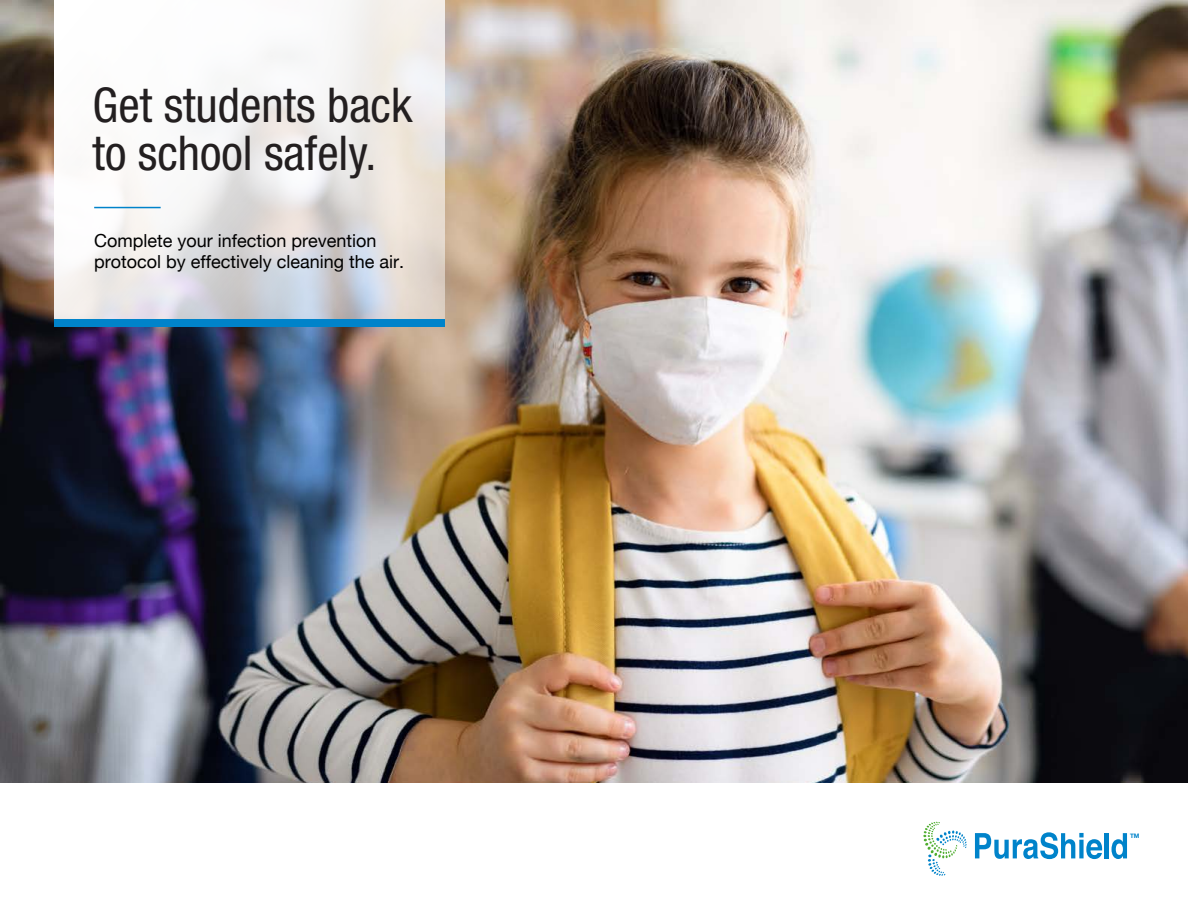
<style>
.page{position:relative;width:1188px;height:918px;background:#fff}
.page>*{position:absolute;margin:0;border:0;box-sizing:border-box;transform-origin:0 0}
.t1{font:condensed 48px/48px "Helvetica Neue LT Std";color:#231f20}
.t2{font:18px/21px "Helvetica Neue";color:#000}
.t3{font:700 6.15px "Helvetica Neue";color:#0083ca}
</style>
<div class="page">
<img style="left:0;top:0;width:1188px;height:783px">
<svg style="left:923px;top:822px;width:44px;height:54px"></svg>
<svg style="left:975px;top:832px;width:127px;height:27px"></svg>
<hr style="left:1104px;top:833px;width:4px;height:25px;background:#0083ca">
<svg style="left:1112px;top:833px;width:15px;height:26px"></svg>
<svg style="left:54px;top:0;width:390px;height:319px"></svg>
<hr style="left:94px;top:207px;width:67px;height:1px;background:#0083ca">
<div style="left:54px;top:319px;width:390px;height:8px;background:#0083ca"></div>
<h1 class="t1" style="left:93px;top:80px;width:321px">Get students back to school safely.</h1>
<p class="t2" style="left:94px;top:231px;width:312px">Complete your infection prevention protocol by effectively cleaning the air.</p>
<p class="t3" style="left:1130px;top:831px;width:11px">TM</p>
</div>
